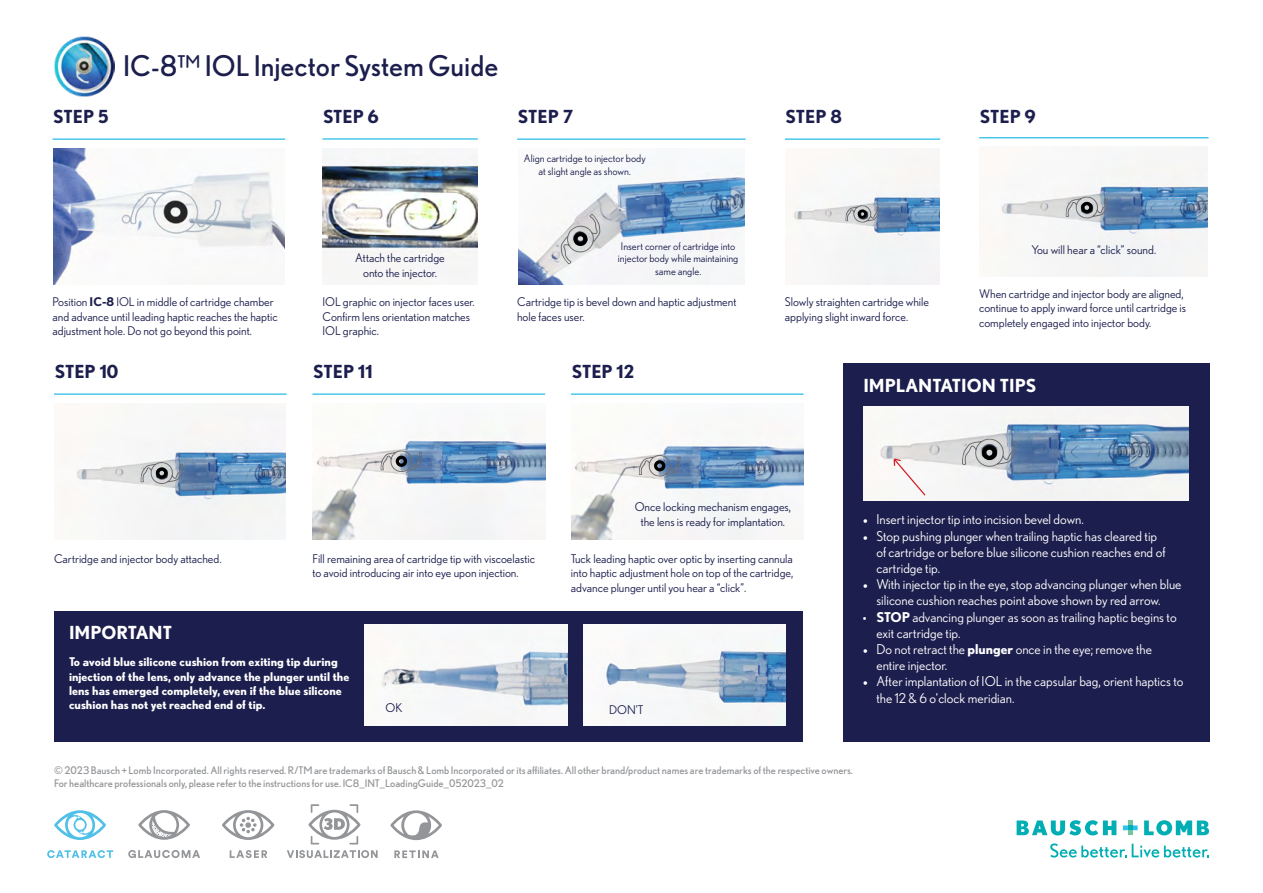
<style>
.page{position:relative;width:1263px;height:893px;background:#fff}
.page>*{position:absolute;margin:0;border:0;box-sizing:border-box;transform-origin:0 0}
.t1{font:28.5px "Nobel";color:#1c1e4d}
.t2{font:700 18px "Nobel";color:#1c1e4d}
.t3{font:700 18px "Nobel";color:#fff}
.t4{font:13.5px/16.2px "Nobel";color:#fff}
.t5{font:12px/14.4px "Nobel";color:#1c1e4d}
.t6{font:700 12px/14.4px "Nobel";color:#fff}
.t7{font:10.5px/12.6px "Nobel";color:#939598}
.t8{font:10.5px/12.6px "Nobel";color:#1c1e4d;text-align:center}
.s1{font-weight:700}
.s2{font-family:"Minion Pro"}
.s3{font-family:"Myriad Pro"}
</style>
<div class="page">
<img style="left:54px;top:36px;width:60px;height:60px">
<svg style="left:47px;top:850px;width:66px;height:8px"></svg>
<svg style="left:54px;top:810px;width:52px;height:30px"></svg>
<svg style="left:128px;top:850px;width:72px;height:8px"></svg>
<svg style="left:138px;top:810px;width:52px;height:30px"></svg>
<svg style="left:230px;top:850px;width:37px;height:8px"></svg>
<svg style="left:222px;top:810px;width:52px;height:30px"></svg>
<svg style="left:308px;top:804px;width:53px;height:40px"></svg>
<svg style="left:287px;top:850px;width:91px;height:8px"></svg>
<svg style="left:394px;top:850px;width:45px;height:8px"></svg>
<svg style="left:390px;top:810px;width:52px;height:30px"></svg>
<svg style="left:1016px;top:820px;width:100px;height:15px"></svg>
<svg style="left:1144px;top:820px;width:65px;height:15px"></svg>
<svg style="left:1123px;top:820px;width:15px;height:15px"></svg>
<svg style="left:1050px;top:843px;width:76px;height:14px"></svg>
<svg style="left:1132px;top:844px;width:77px;height:13px"></svg>
<hr style="left:53px;top:138px;width:232px;height:2px;background:#49c7eb">
<img style="left:53px;top:149px;width:231px;height:135px">
<hr style="left:322px;top:138px;width:156px;height:2px;background:#49c7eb">
<img style="left:322px;top:149px;width:156px;height:135px">
<hr style="left:517px;top:138px;width:228px;height:2px;background:#49c7eb">
<img style="left:518px;top:163px;width:227px;height:121px">
<svg style="left:552px;top:213px;width:57px;height:52px"></svg>
<hr style="left:785px;top:138px;width:155px;height:2px;background:#49c7eb">
<img style="left:789px;top:166px;width:151px;height:119px">
<svg style="left:845px;top:204px;width:34px;height:20px"></svg>
<div style="left:843px;top:364px;width:366px;height:378px;background:#1c1e4d"></div>
<img style="left:863px;top:406px;width:325px;height:95px">
<svg style="left:962px;top:436px;width:55px;height:33px;background:#a9aeb4"></svg>
<hr style="left:54px;top:393px;width:233px;height:2px;background:#49c7eb">
<img style="left:76px;top:404px;width:210px;height:136px">
<svg style="left:140px;top:460px;width:43px;height:26px"></svg>
<hr style="left:979px;top:137px;width:229px;height:1px;background:#49c7eb">
<img style="left:998px;top:155px;width:210px;height:122px">
<svg style="left:1065px;top:195px;width:43px;height:25px"></svg>
<div style="left:54px;top:611px;width:749px;height:131px;background:#1c1e4d"></div>
<img style="left:365px;top:624px;width:202px;height:101px">
<img style="left:583px;top:624px;width:203px;height:101px">
<hr style="left:312px;top:393px;width:233px;height:2px;background:#49c7eb">
<img style="left:313px;top:434px;width:232px;height:106px">
<svg style="left:380px;top:449px;width:42px;height:25px"></svg>
<hr style="left:571px;top:393px;width:232px;height:2px;background:#49c7eb">
<img style="left:571px;top:444px;width:232px;height:96px">
<svg style="left:639px;top:453px;width:42px;height:25px"></svg>
<svg style="left:893px;top:459px;width:32px;height:37px"></svg>
<h1 class="t1" style="left:123px;top:50px;width:377px">IC-8™ IOL Injector System Guide</h1>
<h2 class="t2" style="left:53px;top:106px;width:57px">STEP 5</h2>
<h2 class="t2" style="left:323px;top:106px;width:57px">STEP 6</h2>
<h2 class="t2" style="left:518px;top:106px;width:57px">STEP 7</h2>
<h2 class="t2" style="left:785px;top:106px;width:58px">STEP 8</h2>
<h2 class="t2" style="left:980px;top:106px;width:57px">STEP 9</h2>
<p class="t8" style="left:524px;top:152px;width:123px">Align cartridge to injector body at slight angle as shown.</p>
<p class="t5" style="left:355px;top:251px;width:91px;text-align:center">Attach the cartridge onto the injector.</p>
<p class="t8" style="left:618px;top:240px;width:122px">Insert corner of cartridge into injector body while maintaining same angle.</p>
<p class="t5" style="left:1031px;top:242px;width:126px">You will hear a “click” sound.</p>
<p class="t5" style="left:53px;top:295px;width:227px">Position <span class="s1">IC-8</span> IOL in middle of cartridge chamber and advance until leading haptic reaches the haptic adjustment hole. Do not go beyond this point.</p>
<p class="t5" style="left:322px;top:295px;width:154px">IOL graphic on injector faces user.<br>Confirm lens orientation matches<br>IOL graphic.</p>
<p class="t5" style="left:517px;top:295px;width:221px">Cartridge tip is bevel down and haptic adjustment hole faces user.</p>
<p class="t5" style="left:785px;top:295px;width:146px">Slowly straighten cartridge while applying slight inward force.</p>
<p class="t5" style="left:979px;top:286px;width:209px">When cartridge and injector body are aligned, continue to apply inward force until cartridge is completely engaged into injector body.</p>
<h2 class="t2" style="left:55px;top:361px;width:65px">STEP 10</h2>
<h2 class="t2" style="left:313px;top:361px;width:61px">STEP 11</h2>
<h2 class="t2" style="left:572px;top:361px;width:64px">STEP 12</h2>
<h2 class="t3" style="left:863px;top:375px;width:175px">IMPLANTATION TIPS</h2>
<p class="t5" style="left:54px;top:551px;width:169px">Cartridge and injector body attached.</p>
<p class="t5" style="left:312px;top:551px;width:224px">Fill remaining area of cartridge tip with viscoelastic to avoid introducing air into eye upon injection.</p>
<p class="t5" style="left:635px;top:500px;width:158px;text-align:center">Once locking mechanism engages, the lens is ready for implantation.</p>
<p class="t5" style="left:571px;top:551px;width:224px;text-align:justify">Tuck leading haptic over optic by inserting cannula into haptic adjustment hole on top of the cartridge, advance plunger until you hear a “click”.</p>
<h2 class="t3" style="left:69px;top:622px;width:105px">IMPORTANT</h2>
<p class="t6" style="left:69px;top:654px;width:282px">To avoid blue silicone cushion from exiting tip during injection of the lens, only advance the plunger until the lens has emerged completely, even if the blue silicone cushion has not yet reached end of tip.</p>
<p class="t5" style="left:385px;top:701px;width:18px">OK</p>
<p class="t5" style="left:609px;top:702px;width:36px">DON’T</p>
<p class="t4" style="left:863px;top:511px;width:222px"><span class="s2">•</span> Insert injector tip into incision bevel down.</p>
<p class="t4" style="left:876px;top:527px;width:291px;text-indent:-14px"><span class="s2">•</span> Stop pushing plunger when trailing haptic has cleared tip of cartridge or before blue silicone cushion reaches end of cartridge tip.</p>
<p class="t4" style="left:863px;top:576px;width:320px;text-align:center"><span class="s2">•</span> With injector tip in the eye, stop advancing plunger when blue silicone cushion reaches point above shown by red arrow.</p>
<p class="t4" style="left:876px;top:608px;width:302px;text-indent:-14px"><span class="s3">•</span> <span class="s1">STOP</span> advancing plunger as soon as trailing haptic begins to exit cartridge tip.</p>
<p class="t4" style="left:876px;top:641px;width:277px;text-indent:-14px"><span class="s2">•</span> Do not retract the <span class="s1">plunger</span> once in the eye; remove the entire injector.</p>
<p class="t4" style="left:876px;top:673px;width:309px;text-indent:-14px"><span class="s2">•</span> After implantation of IOL in the capsular bag, orient haptics to the 12 &amp; 6 o’clock meridian.</p>
<p class="t7" style="left:54px;top:764px;width:800px">© 2023 Bausch + Lomb Incorporated. All rights reserved. R/TM are trademarks of Bausch &amp; Lomb Incorporated or its affiliates. All other brand/product names are trademarks of the respective owners.<br>For healthcare professionals only, please refer to the instructions for use. IC8_INT_LoadingGuide_052023_02</p>
</div>
